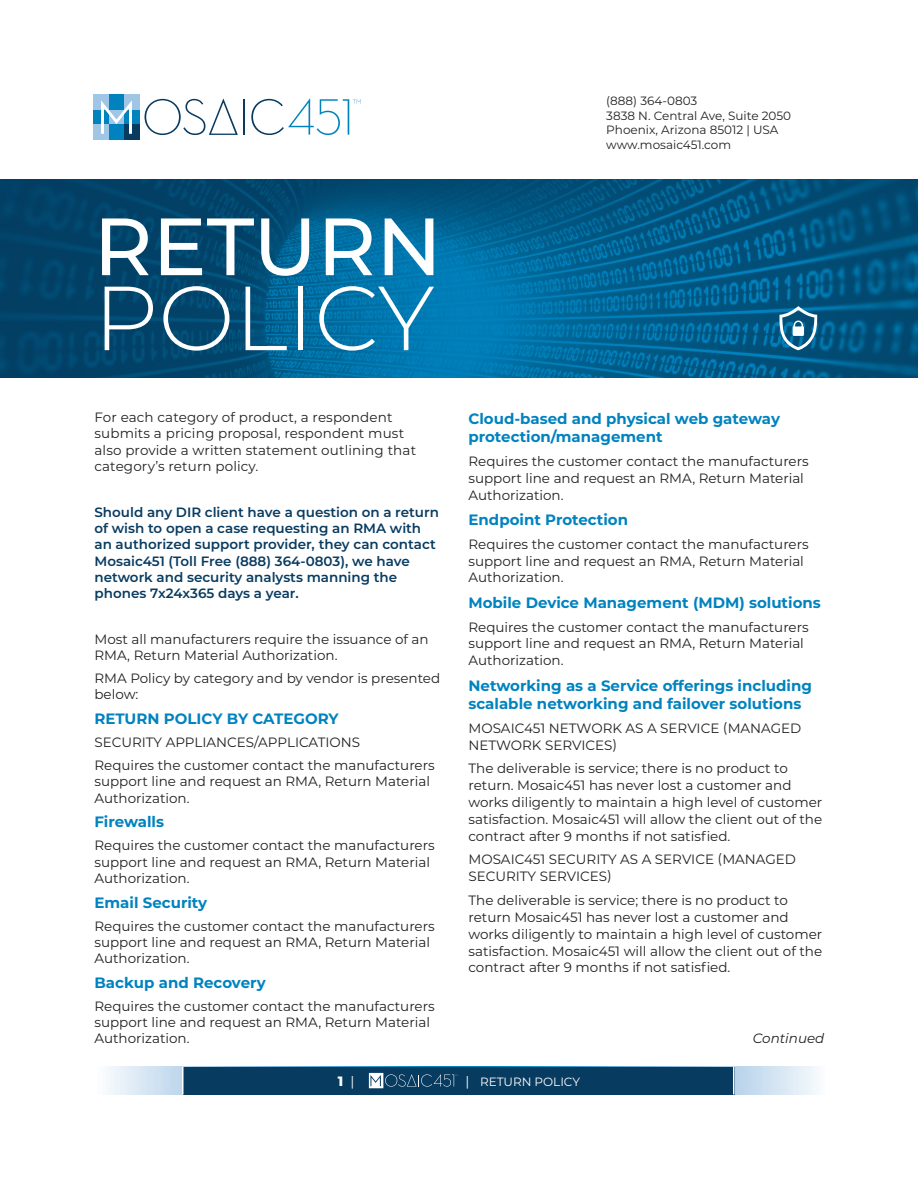
<style>
.page{position:relative;width:918px;height:1188px;background:#fff}
.page>*{position:absolute;margin:0;border:0;box-sizing:border-box;transform-origin:0 0}
.t1{font:300 90.75px "Montserrat";color:#fff}
.t2{font:500 81px "Montserrat";color:#fff}
.t3{font:700 15px/18.6px "Montserrat";color:#0083bf}
.t4{font:13.5px/16.8px "Montserrat";color:#231f20}
.t5{font:600 13.5px/16.2px "Montserrat";color:#083b60}
.t6{font:italic 13.5px "Montserrat";color:#231f20}
.t7{font:800 13.5px "Montserrat";color:#fff}
.t8{font:12px/14.4px "Montserrat";color:#231f20}
.t9{font:12px "Montserrat";color:#fff}
.s1{font-weight:400}
.s2{font-size:13.5px}
</style>
<div class="page">
<img style="left:0;top:179px;width:918px;height:199px">
<div style="left:124px;top:110px;width:15px;height:15px;background:#0082bf"></div>
<div style="left:94px;top:110px;width:15px;height:15px;background:#0082bf"></div>
<div style="left:109px;top:125px;width:15px;height:15px;background:#0082bf"></div>
<div style="left:124px;top:125px;width:15px;height:15px;background:#093a5f"></div>
<div style="left:94px;top:125px;width:15px;height:15px;background:#a1c5e4"></div>
<div style="left:109px;top:94px;width:15px;height:16px;background:#0082bf"></div>
<div style="left:124px;top:94px;width:15px;height:16px;background:#a1c5e4"></div>
<div style="left:94px;top:94px;width:15px;height:16px;background:#a1c5e4"></div>
<svg style="left:101px;top:101px;width:31px;height:33px"></svg>
<svg style="left:145px;top:99px;width:93px;height:36px"></svg>
<hr style="left:243px;top:99px;width:2px;height:36px;background:#093a5f">
<svg style="left:251px;top:98px;width:110px;height:37px"></svg>
<svg style="left:779px;top:306px;width:38px;height:44px"></svg>
<svg style="left:108px;top:1067px;width:708px;height:27px;background:#d6e5f3"></svg>
<div style="left:183px;top:1067px;width:552px;height:27px;background:#083b60"></div>
<svg style="left:369px;top:1073px;width:89px;height:15px"></svg>
<svg style="left:182px;top:1067px;width:1px;height:27px"></svg>
<hr style="left:733px;top:1067px;width:2px;height:27px;background:#fff">
<h2 class="t2" style="left:94px;top:190px;width:350px">RETURN</h2>
<h1 class="t1" style="left:94px;top:256px;width:342px">POLICY</h1>
<p class="t4" style="left:94px;top:409px;width:323px;line-height:16.2px">For each category of product, a respondent submits a pricing proposal, respondent must also provide a written statement outlining that category’s return policy.</p>
<p class="t5" style="left:94px;top:503px;width:346px">Should any DIR client have a question on a return of wish to open a case requesting an RMA with an authorized support provider, they can contact Mosaic451 (Toll Free (888) 364-0803), we have network and security analysts manning the phones 7x24x365 days a year.</p>
<p class="t4" style="left:94px;top:631px;width:336px;line-height:16.2px">Most all manufacturers require the issuance of an<br>RMA, Return Material Authorization.</p>
<p class="t4" style="left:94px;top:670px;width:347px;line-height:16.2px">RMA Policy by category and by vendor is presented below:</p>
<p class="t3" style="left:94px;top:709px;width:246px">RETURN POLICY BY CATEGORY</p>
<p class="t4" style="left:94px;top:730px;width:342px;line-height:23px">SECURITY APPLIANCES/APPLICATIONS<br>Requires the customer contact the manufacturers</p>
<p class="t4" style="left:94px;top:773px;width:337px;line-height:16.2px">support line and request an RMA, Return Material<br>Authorization.</p>
<p class="t3" style="left:94px;top:812px;width:71px">Firewalls</p>
<p class="t4" style="left:94px;top:837px;width:342px;line-height:16.2px">Requires the customer contact the manufacturers support line and request an RMA, Return Material<br>Authorization.</p>
<p class="t3" style="left:94px;top:892px;width:114px">Email Security</p>
<p class="t4" style="left:94px;top:917px;width:342px;line-height:16.2px">Requires the customer contact the manufacturers support line and request an RMA, Return Material<br>Authorization.</p>
<p class="t3" style="left:94px;top:972px;width:173px">Backup and Recovery</p>
<p class="t4" style="left:94px;top:997px;width:342px;line-height:16.2px">Requires the customer contact the manufacturers support line and request an RMA, Return Material<br>Authorization.</p>
<p class="t8" style="left:606px;top:94px;width:186px">(888) 364-0803<br>3838 N. Central Ave, Suite 2050<br>Phoenix, Arizona 85012 | USA www.mosaic451.com</p>
<p class="t3" style="left:468px;top:408px;width:313px">Cloud-based and physical web gateway protection/management</p>
<p class="t4" style="left:468px;top:452px;width:342px">Requires the customer contact the manufacturers support line and request an RMA, Return Material<br>Authorization.</p>
<p class="t3" style="left:468px;top:510px;width:161px">Endpoint Protection</p>
<p class="t4" style="left:468px;top:535px;width:342px">Requires the customer contact the manufacturers support line and request an RMA, Return Material<br>Authorization.</p>
<p class="t3" style="left:468px;top:593px;width:354px">Mobile Device Management (MDM) solutions</p>
<p class="t4" style="left:468px;top:618px;width:342px">Requires the customer contact the manufacturers support line and request an RMA, Return Material<br>Authorization.</p>
<p class="t3" style="left:468px;top:675px;width:345px">Networking as a Service offerings including scalable networking and failover solutions</p>
<p class="t4" style="left:468px;top:719px;width:334px">MOSAIC451 NETWORK AS A SERVICE (MANAGED<br>NETWORK SERVICES)</p>
<p class="t4" style="left:468px;top:760px;width:355px">The deliverable is service; there is no product to return. Mosaic451 has never lost a customer and works diligently to maintain a high level of customer satisfaction. Mosaic451 will allow the client out of the contract after 9 months if not satisfied.</p>
<p class="t4" style="left:468px;top:851px;width:329px">MOSAIC451 SECURITY AS A SERVICE (MANAGED<br>SECURITY SERVICES)</p>
<p class="t4" style="left:468px;top:891px;width:355px">The deliverable is service; there is no product to return Mosaic451 has never lost a customer and works diligently to maintain a high level of customer satisfaction. Mosaic451 will allow the client out of the contract after 9 months if not satisfied.</p>
<p class="t6" style="left:753px;top:1029px;width:73px">Continued</p>
<p class="t7" style="left:338px;top:1071px;width:18px">1 <span class="s1">|</span></p>
<p class="t9" style="left:465px;top:1073px;width:116px"><span class="s2">|</span> RETURN POLICY</p>
</div>
